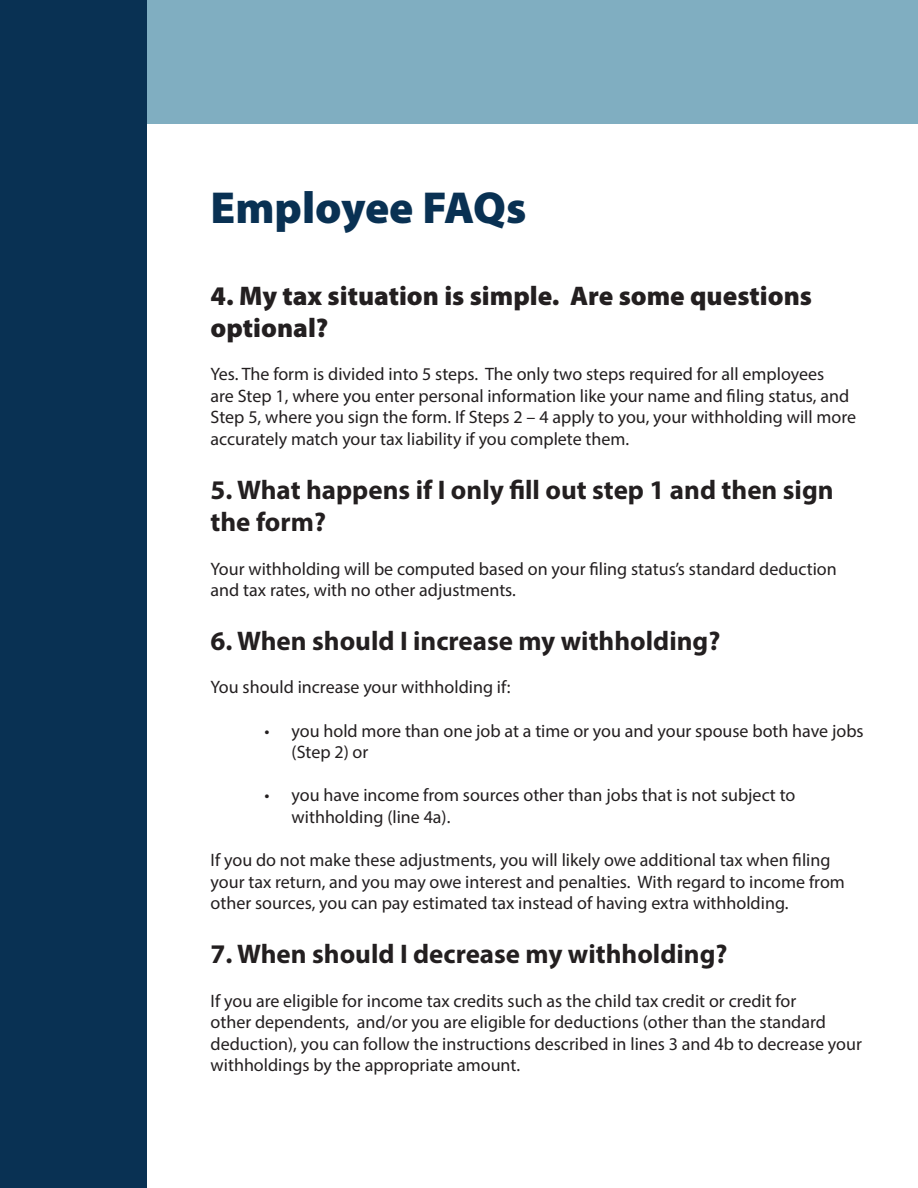
<style>
.page{position:relative;width:918px;height:1188px;background:#fff}
.page>*{position:absolute;margin:0;border:0;box-sizing:border-box;transform-origin:0 0}
.t1{font:900 45px "Myriad Pro";color:#093153}
.t2{font:700 27px/32.4px "Myriad Pro";color:#231f20}
.t3{font:900 27px/32.4px "Myriad Pro";color:#231f20}
.t4{font:18px/21.6px "Myriad Pro";color:#231f20}
</style>
<div class="page">
<div style="left:0;top:0;width:918px;height:123px;background:#80aec1"></div>
<div style="left:0;top:0;width:147px;height:1188px;background:#093153"></div>
<p class="t1" style="left:211px;top:178px;width:317px">Employee FAQs</p>
<p class="t3" style="left:211px;top:278px;width:603px">4. My tax situation is simple. Are some questions optional?</p>
<p class="t4" style="left:211px;top:363px;width:647px">Yes. The form is divided into 5 steps. The only two steps required for all employees<br>are Step 1, where you enter personal information like your name and filing status, and Step 5, where you sign the form. If Steps 2 – 4 apply to you, your withholding will more accurately match your tax liability if you complete them.</p>
<p class="t2" style="left:211px;top:473px;width:625px">5. What happens if I only fill out step 1 and then sign the form?</p>
<p class="t4" style="left:211px;top:557px;width:628px">Your withholding will be computed based on your filing status’s standard deduction and tax rates, with no other adjustments.</p>
<p class="t2" style="left:211px;top:624px;width:511px">6. When should I increase my withholding?</p>
<p class="t4" style="left:211px;top:676px;width:302px">You should increase your withholding if:</p>
<p class="t4" style="left:292px;top:719px;width:574px;text-indent:-27px">• you hold more than one job at a time or you and your spouse both have jobs (Step 2) or</p>
<p class="t4" style="left:292px;top:784px;width:505px;text-indent:-27px">• you have income from sources other than jobs that is not subject to withholding (line 4a).</p>
<p class="t4" style="left:211px;top:849px;width:636px">If you do not make these adjustments, you will likely owe additional tax when filing your tax return, and you may owe interest and penalties. With regard to income from other sources, you can pay estimated tax instead of having extra withholding.</p>
<p class="t2" style="left:211px;top:937px;width:518px">7. When should I decrease my withholding?</p>
<p class="t4" style="left:211px;top:989px;width:653px">If you are eligible for income tax credits such as the child tax credit or credit for<br>other dependents, and/or you are eligible for deductions (other than the standard deduction), you can follow the instructions described in lines 3 and 4b to decrease your withholdings by the appropriate amount.</p>
</div>
